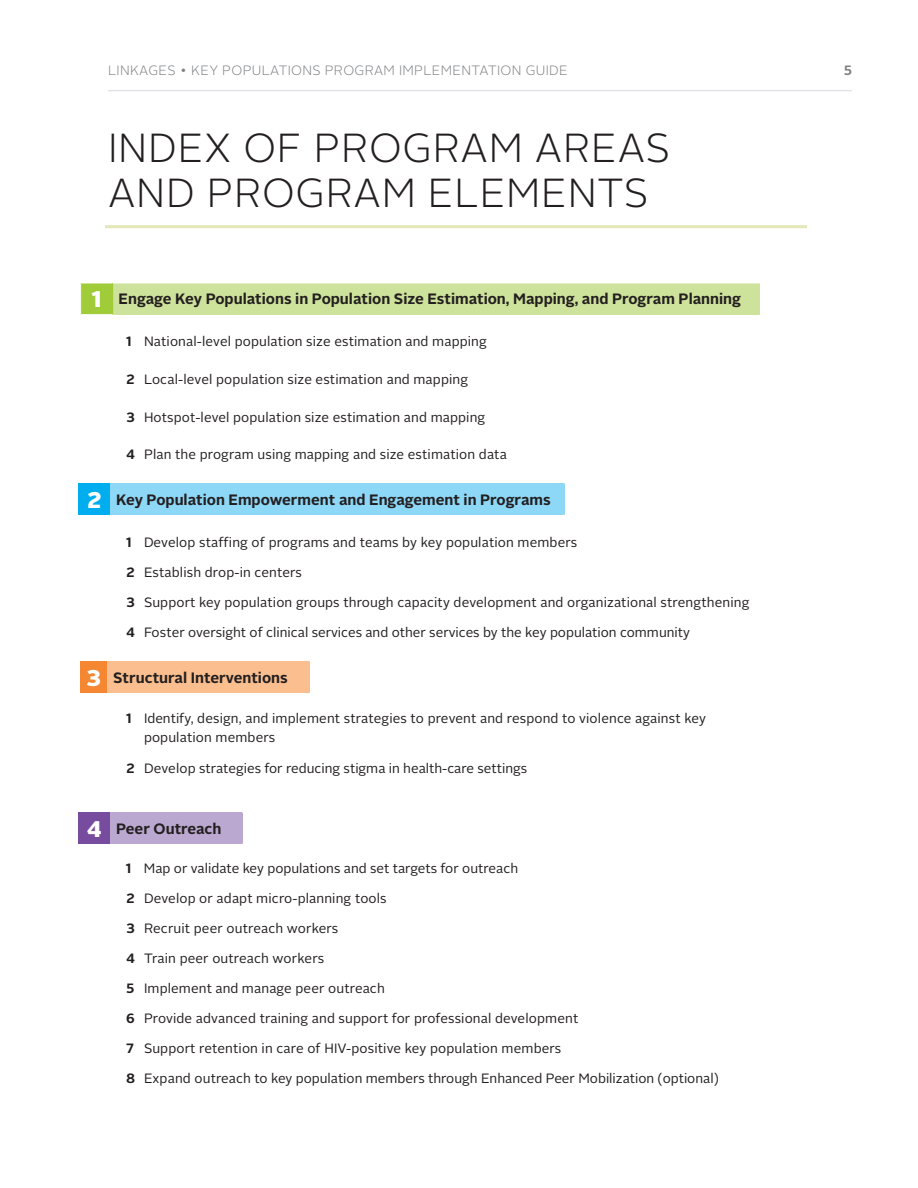
<style>
.page{position:relative;width:918px;height:1188px;background:#fff}
.page>*{position:absolute;margin:0;border:0;box-sizing:border-box;transform-origin:0 0}
.Head_1{font:300 40.5px/45px "Alright Sans";letter-spacing:.02em;color:#231f20}
.Body{font:900 22.65px "Alright Sans";color:#fff}
.Head_2{font:700 15px "Alright Sans";color:#231f20}
.t1{font:13.5px/19.5px "Alright Sans";letter-spacing:.01em;color:#231f20}
.t2{font:300 13.5px "Alright Sans";letter-spacing:.025em;color:#808285}
.t3{font:700 13.5px "Alright Sans";color:#808285}
.s1{font-weight:700}
</style>
<div class="page">
<hr style="left:108px;top:90px;width:744px;height:1px;background:#e2e3e6">
<hr style="left:105px;top:225px;width:702px;height:3px;background:#e4e8b9">
<div style="left:81px;top:283px;width:32px;height:32px;background:#a1cc3a"></div>
<div style="left:113px;top:283px;width:647px;height:32px;background:#cde29a"></div>
<hr style="left:80px;top:283px;width:33px;height:1px;background:#fff">
<hr style="left:113px;top:283px;width:647px;height:1px;background:#fff">
<hr style="left:80px;top:314px;width:33px;height:1px;background:#fff">
<hr style="left:112px;top:283px;width:1px;height:31px;background:#a1cc3a">
<div style="left:78px;top:483px;width:32px;height:32px;background:#00aeef"></div>
<div style="left:110px;top:483px;width:454px;height:32px;background:#8dd7f7"></div>
<div style="left:80px;top:661px;width:27px;height:32px;background:#f58632"></div>
<div style="left:107px;top:661px;width:203px;height:32px;background:#fbbe8e"></div>
<div style="left:78px;top:812px;width:32px;height:32px;background:#774b9e"></div>
<div style="left:110px;top:812px;width:132px;height:32px;background:#bba8d0"></div>
<p class="t2" style="left:108px;top:61px;width:461px">LINKAGES • KEY POPULATIONS PROGRAM IMPLEMENTATION GUIDE</p>
<p class="t3" style="left:844px;top:61px;width:10px">5</p>
<p class="Head_1" style="left:108px;top:126px;width:564px">INDEX OF PROGRAM AREAS<br>AND PROGRAM ELEMENTS</p>
<p class="Body" style="left:92px;top:283px;width:11px">1</p>
<p class="Head_2" style="left:119px;top:289px;width:624px">Engage Key Populations in Population Size Estimation, Mapping, and Program Planning</p>
<p class="t1" style="left:126px;top:332px;width:362px"><span class="s1">1</span> National-level population size estimation and mapping</p>
<p class="t1" style="left:126px;top:370px;width:344px"><span class="s1">2</span> Local-level population size estimation and mapping</p>
<p class="t1" style="left:126px;top:407px;width:361px"><span class="s1">3</span> Hotspot-level population size estimation and mapping</p>
<p class="t1" style="left:126px;top:445px;width:382px"><span class="s1">4</span> Plan the program using mapping and size estimation data</p>
<p class="Body" style="left:87px;top:484px;width:16px">2</p>
<p class="Head_2" style="left:116px;top:489px;width:436px">Key Population Empowerment and Engagement in Programs</p>
<p class="t1" style="left:126px;top:533px;width:453px"><span class="s1">1</span> Develop staffing of programs and teams by key population members</p>
<p class="t1" style="left:126px;top:563px;width:177px"><span class="s1">2</span> Establish drop-in centers</p>
<p class="t1" style="left:126px;top:593px;width:625px"><span class="s1">3</span> Support key population groups through capacity development and organizational strengthening</p>
<p class="t1" style="left:126px;top:623px;width:565px"><span class="s1">4</span> Foster oversight of clinical services and other services by the key population community</p>
<p class="Body" style="left:86px;top:662px;width:16px">3</p>
<p class="Head_2" style="left:113px;top:667px;width:176px">Structural Interventions</p>
<p class="t1" style="left:144px;top:709px;width:563px;text-indent:-18px"><span class="s1">1</span> Identify, design, and implement strategies to prevent and respond to violence against key population members</p>
<p class="t1" style="left:126px;top:758px;width:403px"><span class="s1">2</span> Develop strategies for reducing stigma in health-care settings</p>
<p class="Body" style="left:87px;top:813px;width:16px">4</p>
<p class="Head_2" style="left:116px;top:818px;width:107px">Peer Outreach</p>
<p class="t1" style="left:126px;top:859px;width:394px"><span class="s1">1</span> Map or validate key populations and set targets for outreach</p>
<p class="t1" style="left:126px;top:889px;width:262px"><span class="s1">2</span> Develop or adapt micro-planning tools</p>
<p class="t1" style="left:126px;top:919px;width:214px"><span class="s1">3</span> Recruit peer outreach workers</p>
<p class="t1" style="left:126px;top:949px;width:200px"><span class="s1">4</span> Train peer outreach workers</p>
<p class="t1" style="left:126px;top:979px;width:260px"><span class="s1">5</span> Implement and manage peer outreach</p>
<p class="t1" style="left:126px;top:1009px;width:454px"><span class="s1">6</span> Provide advanced training and support for professional development</p>
<p class="t1" style="left:126px;top:1039px;width:437px"><span class="s1">7</span> Support retention in care of HIV-positive key population members</p>
<p class="t1" style="left:126px;top:1069px;width:594px"><span class="s1">8</span> Expand outreach to key population members through Enhanced Peer Mobilization (optional)</p>
</div>
